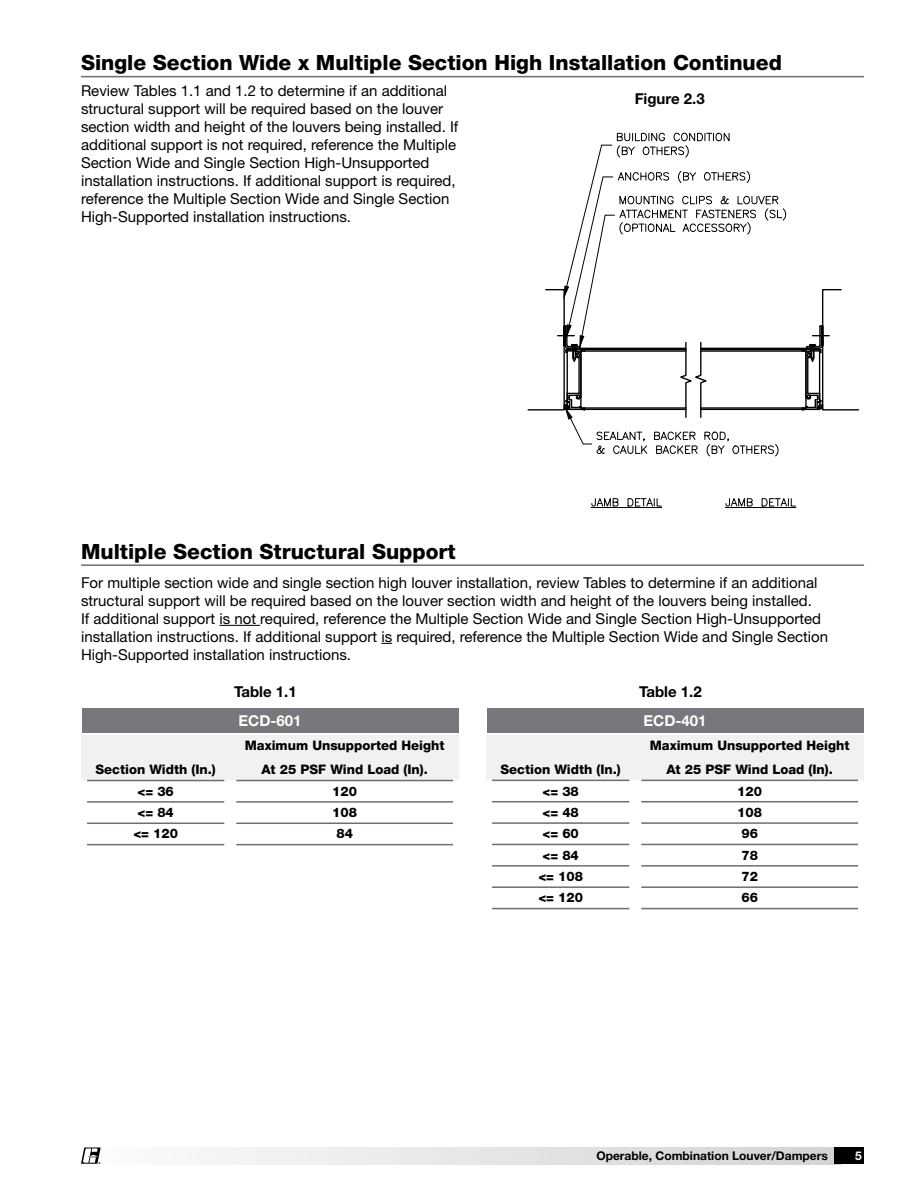
<style>
.page{position:relative;width:918px;height:1188px;background:#fff}
.page>*{position:absolute;margin:0;border:0;box-sizing:border-box;transform-origin:0 0}
.t1{font:800 21px "Helvetica Neue LT Std";color:#000}
.t2{font:15px/18px "Helvetica Neue LT Std";color:#000}
.t3{font:700 15px "Helvetica Neue LT Std";color:#000}
.t4{font:700 15px "Helvetica Neue LT Std";color:#fff}
.t5{font:800 13.2px/24px "Helvetica Neue LT Std";color:#000;text-align:center}
.t6{font:700 12px "Helvetica Neue LT Std";color:#000}
.t7{font:700 12px "Helvetica Neue LT Std";color:#fff}
.t8{font:700 2.7px "Helvetica Neue LT Std";color:#000}
</style>
<div class="page">
<div style="left:81px;top:1148px;width:760px;height:16px;background:linear-gradient(to right,#fcfcfd,#d1d3d4)"></div>
<div style="left:834px;top:1148px;width:30px;height:16px;background:#000"></div>
<svg style="left:81px;top:1148px;width:20px;height:16px"></svg>
<hr style="left:591px;top:507px;width:71px;height:1px;background:#000">
<svg style="left:591px;top:498px;width:28px;height:9px"></svg>
<svg style="left:627px;top:498px;width:35px;height:9px"></svg>
<hr style="left:725px;top:507px;width:71px;height:1px;background:#000">
<svg style="left:725px;top:498px;width:28px;height:10px"></svg>
<svg style="left:761px;top:498px;width:35px;height:9px"></svg>
<svg style="left:527px;top:132px;width:332px;height:325px"></svg>
<hr style="left:81px;top:564px;width:783px;height:2px;background:#6d6e71">
<hr style="left:219px;top:625px;width:41px;height:1px;background:#000">
<div style="left:82px;top:708px;width:376px;height:25px;background:#77787b"></div>
<div style="left:81px;top:735px;width:378px;height:45px;background:#f1f1f2"></div>
<hr style="left:87px;top:780px;width:137px;height:1px;background:#6d6e71">
<hr style="left:236px;top:780px;width:217px;height:1px;background:#6d6e71">
<hr style="left:87px;top:801px;width:137px;height:2px;background:#6d6e71">
<hr style="left:236px;top:801px;width:217px;height:2px;background:#6d6e71">
<hr style="left:87px;top:823px;width:137px;height:1px;background:#6d6e71">
<hr style="left:236px;top:823px;width:217px;height:1px;background:#6d6e71">
<hr style="left:87px;top:844px;width:137px;height:1px;background:#6d6e71">
<hr style="left:236px;top:844px;width:217px;height:1px;background:#6d6e71">
<div style="left:487px;top:708px;width:376px;height:24px;background:#77787b"></div>
<div style="left:486px;top:735px;width:378px;height:45px;background:#f1f1f2"></div>
<hr style="left:492px;top:780px;width:137px;height:1px;background:#6d6e71">
<hr style="left:641px;top:780px;width:217px;height:1px;background:#6d6e71">
<hr style="left:492px;top:801px;width:137px;height:1px;background:#6d6e71">
<hr style="left:641px;top:801px;width:217px;height:1px;background:#6d6e71">
<hr style="left:492px;top:822px;width:137px;height:2px;background:#6d6e71">
<hr style="left:641px;top:822px;width:217px;height:2px;background:#6d6e71">
<hr style="left:492px;top:844px;width:137px;height:1px;background:#6d6e71">
<hr style="left:641px;top:844px;width:217px;height:1px;background:#6d6e71">
<hr style="left:492px;top:865px;width:137px;height:2px;background:#6d6e71">
<hr style="left:641px;top:865px;width:217px;height:2px;background:#6d6e71">
<hr style="left:492px;top:886px;width:137px;height:2px;background:#6d6e71">
<hr style="left:641px;top:886px;width:217px;height:2px;background:#6d6e71">
<hr style="left:492px;top:908px;width:137px;height:1px;background:#6d6e71">
<hr style="left:641px;top:908px;width:217px;height:1px;background:#6d6e71">
<hr style="left:81px;top:76px;width:783px;height:1px;background:#6d6e71">
<h1 class="t1" style="left:81px;top:51px;width:702px">Single Section Wide x Multiple Section High Installation Continued</h1>
<p class="t2" style="left:81px;top:81px;width:379px">Review Tables 1.1 and 1.2 to determine if an additional structural support will be required based on the louver section width and height of the louvers being installed. If additional support is not required, reference the Multiple Section Wide and Single Section High-Unsupported installation instructions. If additional support is required, reference the Multiple Section Wide and Single Section High-Supported installation instructions.</p>
<p class="t3" style="left:635px;top:89px;width:72px">Figure 2.3</p>
<h1 class="t1" style="left:81px;top:539px;width:376px">Multiple Section Structural Support</h1>
<p class="t2" style="left:81px;top:573px;width:749px">For multiple section wide and single section high louver installation, review Tables to determine if an additional structural support will be required based on the louver section width and height of the louvers being installed.<br>If additional support is not required, reference the Multiple Section Wide and Single Section High-Unsupported installation instructions. If additional support is required, reference the Multiple Section Wide and Single Section High-Supported installation instructions.</p>
<p class="t3" style="left:234px;top:683px;width:64px">Table 1.1</p>
<p class="t3" style="left:639px;top:683px;width:64px">Table 1.2</p>
<p class="t4" style="left:239px;top:711px;width:65px">ECD-601</p>
<p class="t4" style="left:644px;top:711px;width:65px">ECD-401</p>
<p class="t5" style="left:96px;top:758px;width:122px">Section Width (In.)</p>
<p class="t5" style="left:245px;top:734px;width:201px">Maximum Unsupported Height<br>At 25 PSF Wind Load (In).</p>
<p class="t5" style="left:501px;top:757px;width:122px">Section Width (In.)</p>
<p class="t5" style="left:650px;top:733px;width:201px">Maximum Unsupported Height<br>At 25 PSF Wind Load (In).</p>
<p class="t5" style="left:137px;top:779px;width:38px">&lt;= 36</p>
<p class="t5" style="left:332px;top:779px;width:26px">120</p>
<p class="t5" style="left:137px;top:800px;width:38px">&lt;= 84</p>
<p class="t5" style="left:332px;top:800px;width:26px">108</p>
<p class="t5" style="left:133px;top:822px;width:46px">&lt;= 120</p>
<p class="t5" style="left:336px;top:822px;width:18px">84</p>
<p class="t5" style="left:542px;top:779px;width:38px">&lt;= 38</p>
<p class="t5" style="left:737px;top:779px;width:26px">120</p>
<p class="t5" style="left:542px;top:800px;width:38px">&lt;= 48</p>
<p class="t5" style="left:737px;top:800px;width:26px">108</p>
<p class="t5" style="left:542px;top:822px;width:38px">&lt;= 60</p>
<p class="t5" style="left:741px;top:822px;width:18px">96</p>
<p class="t5" style="left:542px;top:843px;width:38px">&lt;= 84</p>
<p class="t5" style="left:741px;top:843px;width:18px">78</p>
<p class="t5" style="left:538px;top:864px;width:46px">&lt;= 108</p>
<p class="t5" style="left:741px;top:864px;width:18px">72</p>
<p class="t5" style="left:538px;top:886px;width:46px">&lt;= 120</p>
<p class="t5" style="left:741px;top:886px;width:18px">66</p>
<p class="t8" style="left:98px;top:1161px;width:4px">®</p>
<p class="t6" style="left:596px;top:1148px;width:233px">Operable, Combination Louver/Dampers</p>
<p class="t7" style="left:855px;top:1148px;width:8px">5</p>
</div>
